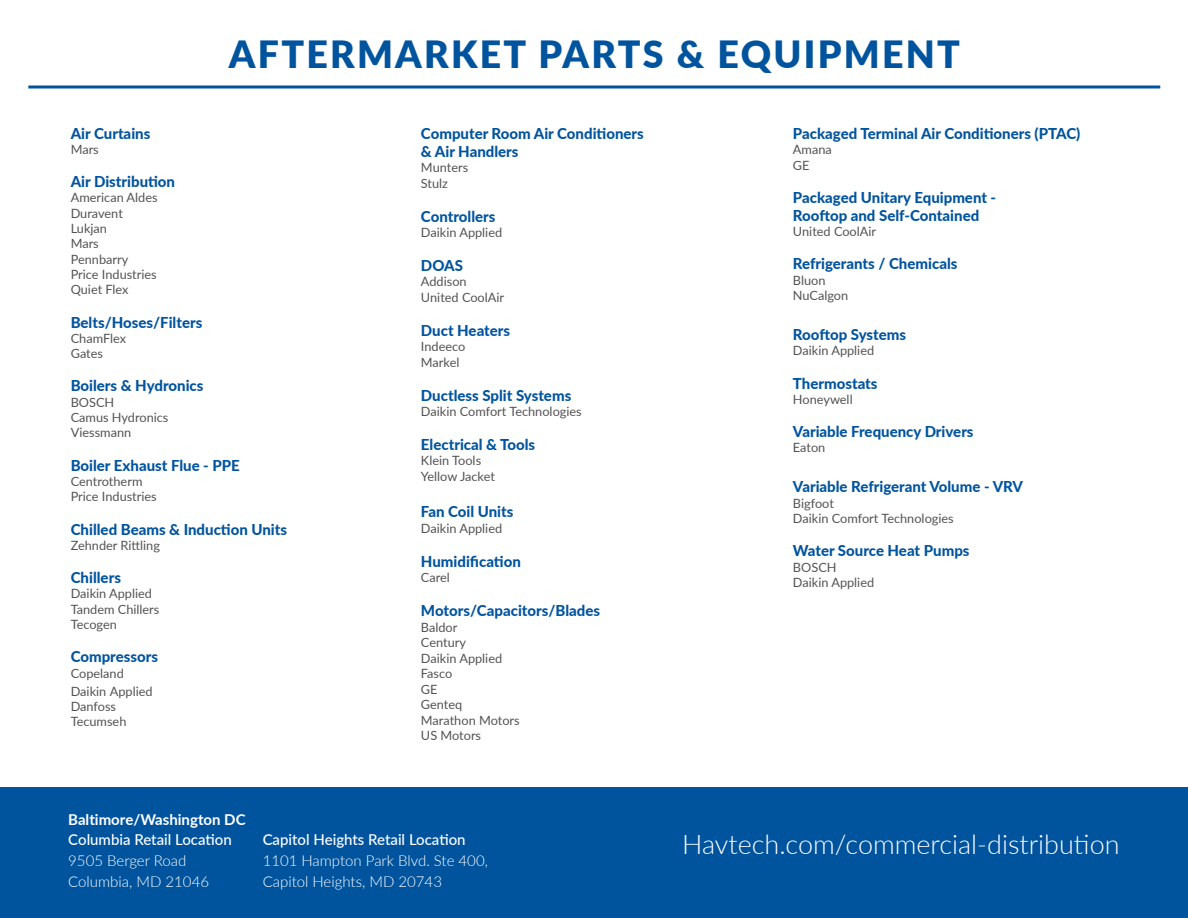
<style>
.page{position:relative;width:1188px;height:918px;background:#fff}
.page>*{position:absolute;margin:0;border:0;box-sizing:border-box;transform-origin:0 0}
.t1{font:900 37.5px "Lato";letter-spacing:.06em;color:#00549e}
.t2{font:300 27px "Lato";color:#fff}
.t3{font:800 15px "Lato";color:#00549e}
.t4{font:300 15px "Lato";color:#fff}
.t5{font:500 15px "Lato";color:#fff}
.t6{font:700 15px "Lato";color:#fff}
.t7{font:12.75px "Lato";color:#545253}
</style>
<div class="page">
<hr style="left:28px;top:86px;width:1132px;height:2px;background:#00549e">
<div style="left:0;top:787px;width:1188px;height:131px;background:#00549e"></div>
<p class="t1" style="left:229px;top:26px;width:733px">AFTERMARKET PARTS &amp; EQUIPMENT</p>
<p class="t3" style="left:71px;top:122px;width:81px">Air Curtains</p>
<p class="t7" style="left:71px;top:140px;width:30px">Mars</p>
<p class="t3" style="left:71px;top:171px;width:106px">Air Distribution</p>
<p class="t7" style="left:71px;top:189px;width:88px">American Aldes</p>
<p class="t7" style="left:71px;top:204px;width:54px">Duravent</p>
<p class="t7" style="left:71px;top:219px;width:38px">Lukjan</p>
<p class="t7" style="left:71px;top:235px;width:30px">Mars</p>
<p class="t7" style="left:71px;top:250px;width:59px">Pennbarry</p>
<p class="t7" style="left:71px;top:265px;width:88px">Price Industries</p>
<p class="t7" style="left:71px;top:280px;width:59px">Quiet Flex</p>
<p class="t3" style="left:71px;top:311px;width:133px">Belts/Hoses/Filters</p>
<p class="t7" style="left:71px;top:329px;width:57px">ChamFlex</p>
<p class="t7" style="left:71px;top:344px;width:34px">Gates</p>
<p class="t3" style="left:71px;top:375px;width:134px">Boilers &amp; Hydronics</p>
<p class="t7" style="left:71px;top:393px;width:45px">BOSCH</p>
<p class="t7" style="left:71px;top:408px;width:99px">Camus Hydronics</p>
<p class="t7" style="left:71px;top:424px;width:62px">Viessmann</p>
<p class="t3" style="left:71px;top:454px;width:171px">Boiler Exhaust Flue - PPE</p>
<p class="t7" style="left:71px;top:472px;width:73px">Centrotherm</p>
<p class="t7" style="left:71px;top:487px;width:88px">Price Industries</p>
<p class="t3" style="left:71px;top:518px;width:218px">Chilled Beams &amp; Induction Units</p>
<p class="t7" style="left:71px;top:536px;width:91px">Zehnder Rittling</p>
<p class="t3" style="left:71px;top:567px;width:52px">Chillers</p>
<p class="t7" style="left:71px;top:585px;width:83px">Daikin Applied</p>
<p class="t7" style="left:71px;top:600px;width:90px">Tandem Chillers</p>
<p class="t7" style="left:71px;top:615px;width:48px">Tecogen</p>
<p class="t3" style="left:71px;top:646px;width:89px">Compressors</p>
<p class="t7" style="left:71px;top:664px;width:55px">Copeland</p>
<p class="t7" style="left:71px;top:682px;width:83px">Daikin Applied</p>
<p class="t7" style="left:71px;top:697px;width:47px">Danfoss</p>
<p class="t7" style="left:71px;top:712px;width:57px">Tecumseh</p>
<p class="t3" style="left:421px;top:122px;width:224px">Computer Room Air Conditioners</p>
<p class="t3" style="left:421px;top:140px;width:99px">&amp; Air Handlers</p>
<p class="t7" style="left:421px;top:159px;width:49px">Munters</p>
<p class="t7" style="left:421px;top:174px;width:29px">Stulz</p>
<p class="t3" style="left:421px;top:205px;width:76px">Controllers</p>
<p class="t7" style="left:421px;top:223px;width:83px">Daikin Applied</p>
<p class="t3" style="left:421px;top:254px;width:44px">DOAS</p>
<p class="t7" style="left:421px;top:273px;width:47px">Addison</p>
<p class="t7" style="left:421px;top:288px;width:85px">United CoolAir</p>
<p class="t3" style="left:421px;top:319px;width:91px">Duct Heaters</p>
<p class="t7" style="left:421px;top:338px;width:46px">Indeeco</p>
<p class="t7" style="left:421px;top:353px;width:40px">Markel</p>
<p class="t3" style="left:421px;top:384px;width:152px">Ductless Split Systems</p>
<p class="t7" style="left:421px;top:402px;width:162px">Daikin Comfort Technologies</p>
<p class="t3" style="left:421px;top:433px;width:116px">Electrical &amp; Tools</p>
<p class="t7" style="left:421px;top:452px;width:62px">Klein Tools</p>
<p class="t7" style="left:421px;top:467px;width:76px">Yellow Jacket</p>
<p class="t3" style="left:421px;top:501px;width:94px">Fan Coil Units</p>
<p class="t7" style="left:421px;top:519px;width:83px">Daikin Applied</p>
<p class="t3" style="left:421px;top:550px;width:101px">Humidification</p>
<p class="t7" style="left:421px;top:569px;width:30px">Carel</p>
<p class="t3" style="left:421px;top:599px;width:181px">Motors/Capacitors/Blades</p>
<p class="t7" style="left:421px;top:618px;width:38px">Baldor</p>
<p class="t7" style="left:421px;top:633px;width:47px">Century</p>
<p class="t7" style="left:421px;top:649px;width:83px">Daikin Applied</p>
<p class="t7" style="left:421px;top:664px;width:33px">Fasco</p>
<p class="t7" style="left:421px;top:680px;width:18px">GE</p>
<p class="t7" style="left:421px;top:696px;width:43px">Genteq</p>
<p class="t7" style="left:421px;top:711px;width:100px">Marathon Motors</p>
<p class="t7" style="left:421px;top:727px;width:62px">US Motors</p>
<p class="t3" style="left:793px;top:122px;width:289px">Packaged Terminal Air Conditioners (PTAC)</p>
<p class="t7" style="left:793px;top:140px;width:40px">Amana</p>
<p class="t7" style="left:793px;top:156px;width:18px">GE</p>
<p class="t3" style="left:793px;top:186px;width:205px">Packaged Unitary Equipment -</p>
<p class="t3" style="left:793px;top:204px;width:188px">Rooftop and Self-Contained</p>
<p class="t7" style="left:793px;top:222px;width:85px">United CoolAir</p>
<p class="t3" style="left:793px;top:253px;width:166px">Refrigerants / Chemicals</p>
<p class="t7" style="left:793px;top:271px;width:34px">Bluon</p>
<p class="t7" style="left:793px;top:286px;width:57px">NuCalgon</p>
<p class="t3" style="left:793px;top:323px;width:115px">Rooftop Systems</p>
<p class="t7" style="left:793px;top:341px;width:83px">Daikin Applied</p>
<p class="t3" style="left:793px;top:372px;width:86px">Thermostats</p>
<p class="t7" style="left:793px;top:390px;width:61px">Honeywell</p>
<p class="t3" style="left:793px;top:421px;width:182px">Variable Frequency Drivers</p>
<p class="t7" style="left:793px;top:439px;width:34px">Eaton</p>
<p class="t3" style="left:793px;top:476px;width:232px">Variable Refrigerant Volume - VRV</p>
<p class="t7" style="left:793px;top:494px;width:42px">Bigfoot</p>
<p class="t7" style="left:793px;top:509px;width:162px">Daikin Comfort Technologies</p>
<p class="t3" style="left:793px;top:540px;width:178px">Water Source Heat Pumps</p>
<p class="t7" style="left:793px;top:558px;width:45px">BOSCH</p>
<p class="t7" style="left:793px;top:573px;width:83px">Daikin Applied</p>
<p class="t6" style="left:68px;top:808px;width:179px">Baltimore/Washington DC</p>
<p class="t5" style="left:68px;top:828px;width:165px">Columbia Retail Location</p>
<p class="t4" style="left:68px;top:850px;width:120px">9505 Berger Road</p>
<p class="t4" style="left:68px;top:871px;width:142px">Columbia, MD 21046</p>
<p class="t5" style="left:263px;top:828px;width:204px">Capitol Heights Retail Location</p>
<p class="t4" style="left:263px;top:850px;width:227px">1101 Hampton Park Blvd. Ste 400,</p>
<p class="t4" style="left:263px;top:871px;width:181px">Capitol Heights, MD 20743</p>
<p class="t2" style="left:682px;top:826px;width:439px">Havtech.com/commercial-distribution</p>
</div>
